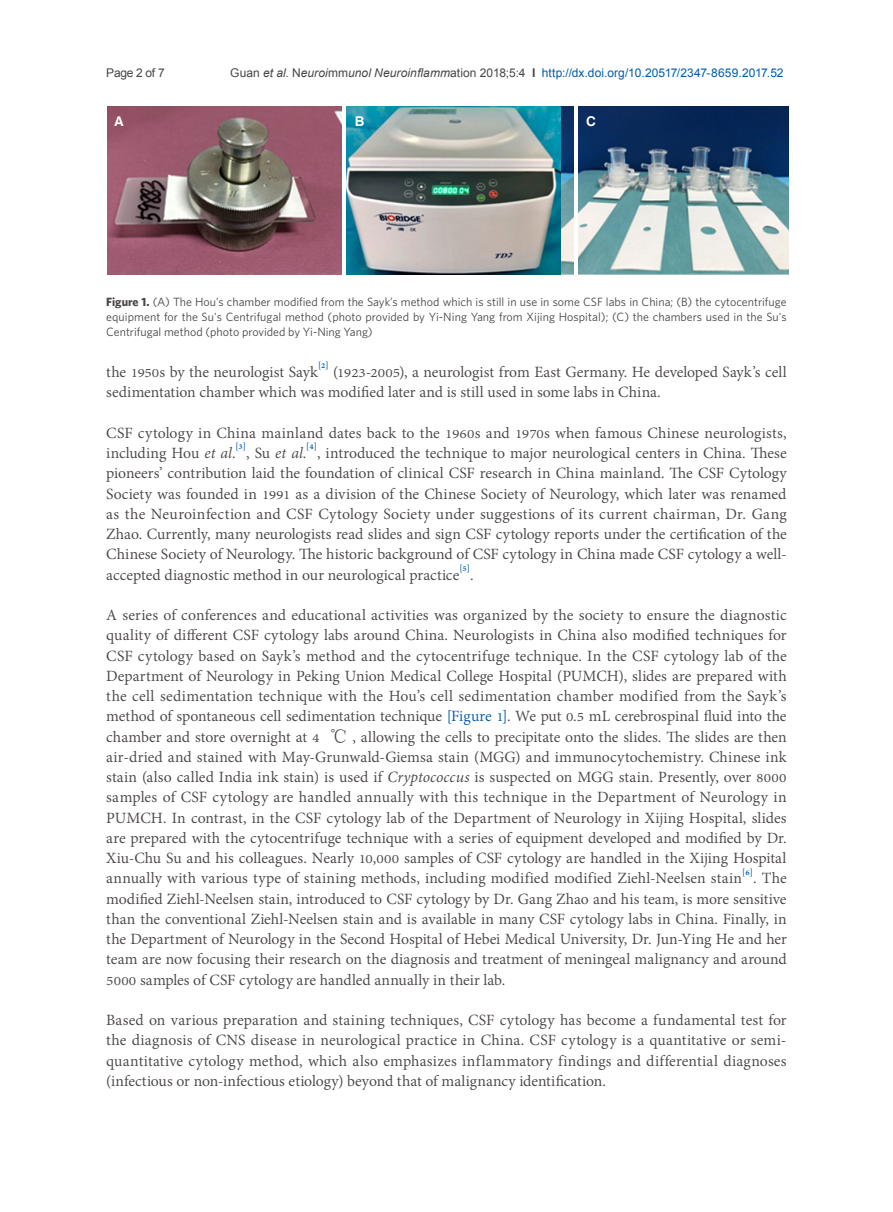
<style>
.page{position:relative;width:893px;height:1212px;background:#fff}
.page>*{position:absolute;margin:0;border:0;box-sizing:border-box;transform-origin:0 0}
.t1{font:19.2px/20.2px "Adobe Thai";color:#494544;text-align:justify}
.t2{font:700 13.5px "Helvetica";color:#fff}
.t3{font:12px/15px "Whitney";color:#494544;text-align:justify}
.t4{font:12px "Arial";letter-spacing:.01em;color:#005bac}
.t5{font:12px "Arial";letter-spacing:-.025em;color:#494544}
.s1{color:#494544}
.s2{font-style:italic;color:#494544}
.s3{font-weight:700;color:#494544}
.s4{font-weight:700}
.s5{font-style:italic}
.s6{color:#005bac}
.s7{font-family:"Sim Sun"}
</style>
<div class="page">
<img style="left:107px;top:106px;width:681px;height:169px">
<hr style="left:342px;top:105px;width:4px;height:179px;background:#fff">
<hr style="left:574px;top:105px;width:4px;height:178px;background:#fff">
<p class="t5" style="left:106px;top:65px;width:60px">Page 2 of 7</p>
<p class="t4" style="left:230px;top:65px;width:555px"><span class="s1">Guan</span> <span class="s2">et al</span><span class="s1">. N</span><span class="s2">euroi</span><span class="s1">mm</span><span class="s2">unol Neuroinflamm</span><span class="s1">ation 2018;5:4</span> <span class="s3">I</span> http://dx.doi.org/10.20517/2347-8659.2017.52</p>
<p class="t2" style="left:114px;top:113px;width:11px">A</p>
<p class="t2" style="left:355px;top:113px;width:11px">B</p>
<p class="t2" style="left:586px;top:113px;width:11px">C</p>
<p class="t3" style="left:106px;top:294px;width:682px"><span class="s4">Figure 1.</span> (A) The Hou’s chamber modified from the Sayk’s method which is still in use in some CSF labs in China; (B) the cytocentrifuge equipment for the Su's Centrifugal method (photo provided by Yi-Ning Yang from Xijing Hospital); (C) the chambers used in the Su's Centrifugal method (photo provided by Yi-Ning Yang)</p>
<p class="t1" style="left:106px;top:360px;width:682px">the 1950s by the neurologist Sayk<sup>[2]</sup> (1923-2005), a neurologist from East Germany. He developed Sayk’s cell sedimentation chamber which was modified later and is still used in some labs in China.</p>
<p class="t1" style="left:106px;top:421px;width:682px">CSF cytology in China mainland dates back to the 1960s and 1970s when famous Chinese neurologists, including Hou <span class="s5">et al</span>.<sup>[3]</sup>, Su <span class="s5">et al</span>.<sup>[4]</sup>, introduced the technique to major neurological centers in China. These pioneers’ contribution laid the foundation of clinical CSF research in China mainland. The CSF Cytology Society was founded in 1991 as a division of the Chinese Society of Neurology, which later was renamed as the Neuroinfection and CSF Cytology Society under suggestions of its current chairman, Dr. Gang Zhao. Currently, many neurologists read slides and sign CSF cytology reports under the certification of the Chinese Society of Neurology. The historic background of CSF cytology in China made CSF cytology a well&shy;accepted diagnostic method in our neurological practice<sup>[5]</sup>.</p>
<p class="t1" style="left:106px;top:603px;width:682px">A series of conferences and educational activities was organized by the society to ensure the diagnostic quality of different CSF cytology labs around China. Neurologists in China also modified techniques for CSF cytology based on Sayk’s method and the cytocentrifuge technique. In the CSF cytology lab of the Department of Neurology in Peking Union Medical College Hospital (PUMCH), slides are prepared with the cell sedimentation technique with the Hou’s cell sedimentation chamber modified from the Sayk’s method of spontaneous cell sedimentation technique <span class="s6">[Figure 1]</span>. We put 0.5 mL cerebrospinal fluid into the chamber and store overnight at 4 <span class="s7">℃</span> , allowing the cells to precipitate onto the slides. The slides are then air-dried and stained with May-Grunwald-Giemsa stain (MGG) and immunocytochemistry. Chinese ink stain (also called India ink stain) is used if <span class="s5">Cryptococcus</span> is suspected on MGG stain. Presently, over 8000 samples of CSF cytology are handled annually with this technique in the Department of Neurology in PUMCH. In contrast, in the CSF cytology lab of the Department of Neurology in Xijing Hospital, slides are prepared with the cytocentrifuge technique with a series of equipment developed and modified by Dr.<br>Xiu-Chu Su and his colleagues. Nearly 10,000 samples of CSF cytology are handled in the Xijing Hospital annually with various type of staining methods, including modified modified Ziehl-Neelsen stain<sup>[6]</sup>. The modified Ziehl-Neelsen stain, introduced to CSF cytology by Dr. Gang Zhao and his team, is more sensitive than the conventional Ziehl-Neelsen stain and is available in many CSF cytology labs in China. Finally, in the Department of Neurology in the Second Hospital of Hebei Medical University, Dr. Jun-Ying He and her team are now focusing their research on the diagnosis and treatment of meningeal malignancy and around 5000 samples of CSF cytology are handled annually in their lab.</p>
<p class="t1" style="left:106px;top:1008px;width:682px">Based on various preparation and staining techniques, CSF cytology has become a fundamental test for the diagnosis of CNS disease in neurological practice in China. CSF cytology is a quantitative or semi&shy;quantitative cytology method, which also emphasizes inflammatory findings and differential diagnoses (infectious or non-infectious etiology) beyond that of malignancy identification.</p>
</div>
